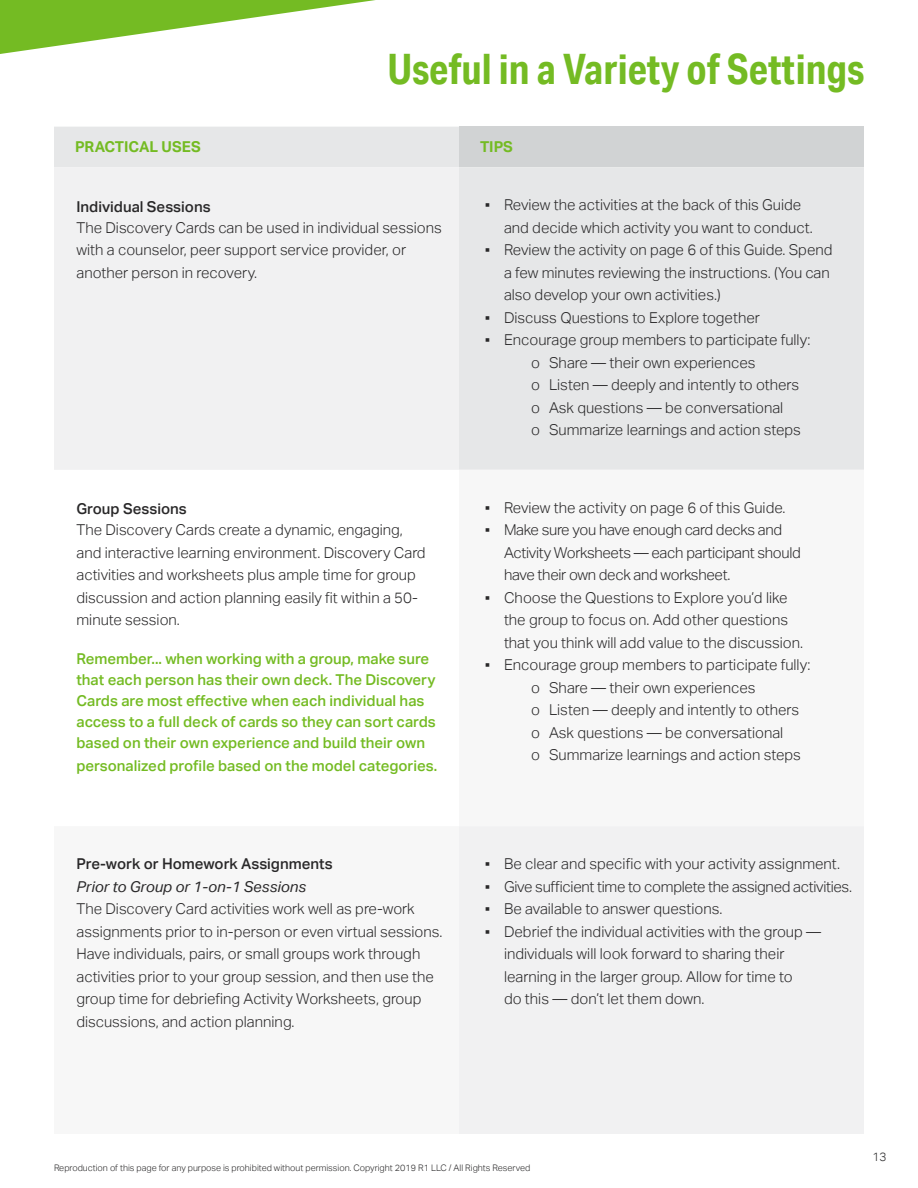
<style>
.page{position:relative;width:918px;height:1188px;background:#fff}
.page>*{position:absolute;margin:0;border:0;box-sizing:border-box;transform-origin:0 0}
.t1{font:700 42px "Aktiv Grotesk Cd";color:#74bb23}
.t2{font:300 15px/22.5px "Aktiv Grotesk";color:#292829}
.t3{font:500 15px/21px "Aktiv Grotesk";color:#74bb23}
.t4{font:300 15px/22.5px "Aktiv Grotesk";letter-spacing:-.02em;color:#292829}
.t5{font:500 15px "Aktiv Grotesk";color:#292829}
.t6{font:italic 15px "Aktiv Grotesk";color:#292829}
.t7{font:700 15px "Aktiv Grotesk";color:#74bb23}
.t8{font:300 12px "Aktiv Grotesk";color:#292829}
.t9{font:300 9px "Aktiv Grotesk";color:#292829}
</style>
<div class="page">
<div style="left:54px;top:127px;width:405px;height:40px;background:#e6e7e8"></div>
<div style="left:459px;top:127px;width:405px;height:40px;background:#d1d3d4"></div>
<div style="left:54px;top:167px;width:810px;height:303px;background:#ededee"></div>
<div style="left:459px;top:826px;width:405px;height:308px;background:#f1f1f2"></div>
<svg style="left:0;top:0;width:376px;height:54px"></svg>
<h1 class="t1" style="left:388px;top:43px;width:478px">Useful in a Variety of Settings</h1>
<p class="t7" style="left:75px;top:138px;width:127px">PRACTICAL USES</p>
<p class="t7" style="left:480px;top:138px;width:34px">TIPS</p>
<p class="t5" style="left:77px;top:198px;width:136px">Individual Sessions</p>
<p class="t2" style="left:77px;top:216px;width:367px">The Discovery Cards can be used in individual sessions with a counselor, peer support service provider, or another person in recovery.</p>
<p class="t5" style="left:77px;top:500px;width:112px">Group Sessions</p>
<p class="t2" style="left:77px;top:519px;width:351px">The Discovery Cards create a dynamic, engaging, and interactive learning environment. Discovery Card activities and worksheets plus ample time for group discussion and action planning easily fit within a 50- minute session.</p>
<p class="t3" style="left:77px;top:649px;width:361px">Remember... when working with a group, make sure that each person has their own deck. The Discovery Cards are most effective when each individual has access to a full deck of cards so they can sort cards based on their own experience and build their own</p>
<p class="t3" style="left:77px;top:755px;width:362px">personalized profile based on the model categories.</p>
<p class="t5" style="left:77px;top:855px;width:258px">Pre-work or Homework Assignments</p>
<p class="t6" style="left:77px;top:878px;width:231px">Prior to Group or 1-on-1 Sessions</p>
<p class="t2" style="left:77px;top:898px;width:368px">The Discovery Card activities work well as pre-work assignments prior to in-person or even virtual sessions.<br>Have individuals, pairs, or small groups work through activities prior to your group session, and then use the group time for debriefing Activity Worksheets, group discussions, and action planning.</p>
<p class="t2" style="left:504px;top:194px;width:310px;text-indent:-21px">▪ Review the activities at the back of this Guide and decide which activity you want to conduct.</p>
<p class="t2" style="left:504px;top:239px;width:330px;text-indent:-21px">▪ Review the activity on page 6 of this Guide. Spend a few minutes reviewing the instructions. (You can also develop your own activities.)</p>
<p class="t2" style="left:483px;top:306px;width:278px">▪ Discuss Questions to Explore together</p>
<p class="t2" style="left:531px;top:329px;width:281px;text-indent:-48px">▪ Encourage group members to participate fully: o Share — their own experiences<br>o Listen — deeply and intently to others o Ask questions — be conversational<br>o Summarize learnings and action steps</p>
<p class="t2" style="left:483px;top:496px;width:304px">▪ Review the activity on page 6 of this Guide.</p>
<p class="t4" style="left:504px;top:519px;width:298px;text-indent:-21px">▪ Make sure you have enough card decks and<br>Activity Worksheets — each participant should have their own deck and worksheet.</p>
<p class="t2" style="left:504px;top:586px;width:301px;text-indent:-21px">▪ Choose the Questions to Explore you’d like the group to focus on. Add other questions that you think will add value to the discussion.</p>
<p class="t2" style="left:531px;top:654px;width:281px;text-indent:-48px">▪ Encourage group members to participate fully: o Share — their own experiences<br>o Listen — deeply and intently to others o Ask questions — be conversational<br>o Summarize learnings and action steps</p>
<p class="t2" style="left:483px;top:853px;width:359px">▪ Be clear and specific with your activity assignment.</p>
<p class="t4" style="left:483px;top:875px;width:371px">▪ Give sufficient time to complete the assigned activities.</p>
<p class="t2" style="left:483px;top:898px;width:241px">▪ Be available to answer questions.</p>
<p class="t2" style="left:504px;top:920px;width:319px;text-indent:-21px">▪ Debrief the individual activities with the group — individuals will look forward to sharing their learning in the larger group. Allow for time to<br>do this — don’t let them down.</p>
<p class="t9" style="left:54px;top:1162px;width:478px">Reproduction of this page for any purpose is prohibited without permission. Copyright 2019 R1 LLC / All Rights Reserved</p>
<p class="t8" style="left:872px;top:1150px;width:16px">13</p>
</div>
